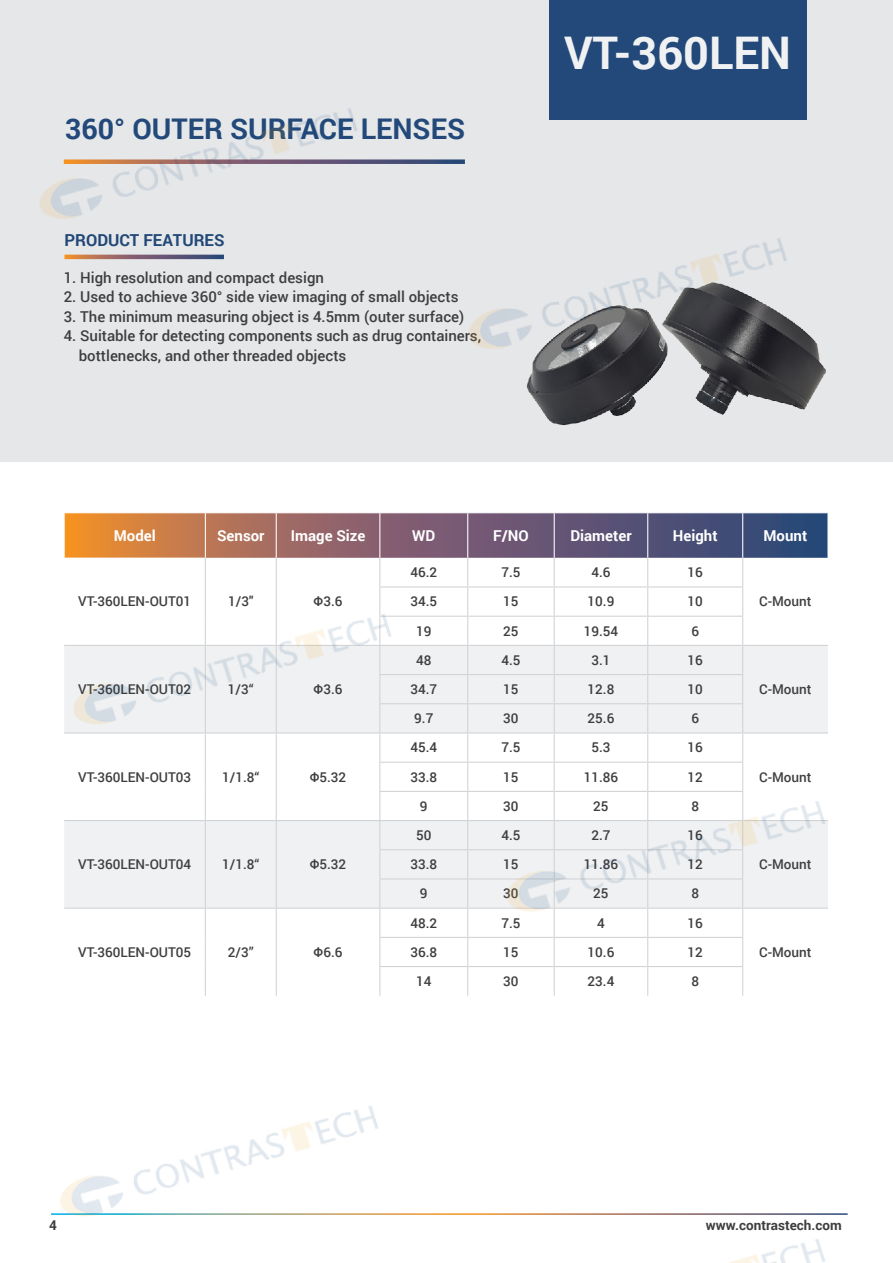
<style>
.page{position:relative;width:893px;height:1263px;background:#fff}
.page>*{position:absolute;margin:0;border:0;box-sizing:border-box;transform-origin:0 0}
.t1{font:700 45px "Roboto";color:#f0f1f2}
.t2{font:700 28.5px "Roboto";color:#224979}
.t3{font:700 16.5px "Roboto";color:#214877}
.t4{font:500 15px/19.5px "Roboto";color:#3e3e3f}
.t5{font:700 15px "Roboto";color:#fff}
.t6{font:500 13.5px "Roboto";color:#3e3e3f}
.t7{font:700 13.5px "Roboto";color:#3e3e3f}
</style>
<div class="page">
<img style="left:0;top:0;width:893px;height:1263px">
<h2 class="t2" style="left:65px;top:109px;width:401px">360° OUTER SURFACE LENSES</h2>
<p class="t3" style="left:64px;top:228px;width:162px">PRODUCT FEATURES</p>
<p class="t4" style="left:64px;top:267px;width:262px">1. High resolution and compact design</p>
<p class="t4" style="left:64px;top:287px;width:396px">2. Used to achieve 360° side view imaging of small objects</p>
<p class="t4" style="left:64px;top:306px;width:402px">3. The minimum measuring object is 4.5mm (outer surface)</p>
<p class="t4" style="left:79px;top:326px;width:404px;text-indent:-15px">4. Suitable for detecting components such as drug containers, bottlenecks, and other threaded objects</p>
<h1 class="t1" style="left:564px;top:21px;width:229px">VT-360LEN</h1>
<p class="t5" style="left:114px;top:525px;width:43px">Model</p>
<p class="t5" style="left:217px;top:525px;width:49px">Sensor</p>
<p class="t5" style="left:291px;top:525px;width:76px">Image Size</p>
<p class="t5" style="left:412px;top:525px;width:25px">WD</p>
<p class="t5" style="left:493px;top:525px;width:37px">F/NO</p>
<p class="t5" style="left:570px;top:525px;width:63px">Diameter</p>
<p class="t5" style="left:673px;top:525px;width:46px">Height</p>
<p class="t5" style="left:763px;top:525px;width:45px">Mount</p>
<p class="t6" style="left:78px;top:592px;width:114px">VT-360LEN-OUT01</p>
<p class="t6" style="left:228px;top:592px;width:27px">1/3"</p>
<p class="t6" style="left:314px;top:592px;width:30px">Φ3.6</p>
<p class="t6" style="left:78px;top:680px;width:114px">VT-360LEN-OUT02</p>
<p class="t6" style="left:228px;top:680px;width:27px">1/3“</p>
<p class="t6" style="left:314px;top:680px;width:30px">Φ3.6</p>
<p class="t6" style="left:78px;top:767px;width:114px">VT-360LEN-OUT03</p>
<p class="t6" style="left:222px;top:767px;width:39px">1/1.8“</p>
<p class="t6" style="left:310px;top:767px;width:38px">Φ5.32</p>
<p class="t6" style="left:78px;top:855px;width:114px">VT-360LEN-OUT04</p>
<p class="t6" style="left:222px;top:855px;width:39px">1/1.8“</p>
<p class="t6" style="left:310px;top:855px;width:38px">Φ5.32</p>
<p class="t6" style="left:78px;top:942px;width:114px">VT-360LEN-OUT05</p>
<p class="t6" style="left:228px;top:942px;width:27px">2/3”</p>
<p class="t6" style="left:314px;top:942px;width:30px">Φ6.6</p>
<p class="t6" style="left:410px;top:563px;width:28px">46.2</p>
<p class="t6" style="left:501px;top:563px;width:21px">7.5</p>
<p class="t6" style="left:591px;top:563px;width:21px">4.6</p>
<p class="t6" style="left:688px;top:563px;width:17px">16</p>
<p class="t6" style="left:410px;top:592px;width:28px">34.5</p>
<p class="t6" style="left:503px;top:592px;width:17px">15</p>
<p class="t6" style="left:588px;top:592px;width:28px">10.9</p>
<p class="t6" style="left:688px;top:592px;width:17px">10</p>
<p class="t6" style="left:759px;top:592px;width:54px">C-Mount</p>
<p class="t6" style="left:416px;top:621px;width:17px">19</p>
<p class="t6" style="left:503px;top:621px;width:17px">25</p>
<p class="t6" style="left:584px;top:621px;width:36px">19.54</p>
<p class="t6" style="left:691px;top:621px;width:9px">6</p>
<p class="t6" style="left:416px;top:650px;width:17px">48</p>
<p class="t6" style="left:501px;top:650px;width:21px">4.5</p>
<p class="t6" style="left:591px;top:650px;width:21px">3.1</p>
<p class="t6" style="left:688px;top:650px;width:17px">16</p>
<p class="t6" style="left:410px;top:680px;width:28px">34.7</p>
<p class="t6" style="left:503px;top:680px;width:17px">15</p>
<p class="t6" style="left:588px;top:680px;width:28px">12.8</p>
<p class="t6" style="left:688px;top:680px;width:17px">10</p>
<p class="t6" style="left:759px;top:680px;width:54px">C-Mount</p>
<p class="t6" style="left:414px;top:709px;width:21px">9.7</p>
<p class="t6" style="left:503px;top:709px;width:17px">30</p>
<p class="t6" style="left:588px;top:709px;width:28px">25.6</p>
<p class="t6" style="left:691px;top:709px;width:9px">6</p>
<p class="t6" style="left:410px;top:738px;width:28px">45.4</p>
<p class="t6" style="left:501px;top:738px;width:21px">7.5</p>
<p class="t6" style="left:591px;top:738px;width:21px">5.3</p>
<p class="t6" style="left:688px;top:738px;width:17px">16</p>
<p class="t6" style="left:410px;top:767px;width:28px">33.8</p>
<p class="t6" style="left:503px;top:767px;width:17px">15</p>
<p class="t6" style="left:584px;top:767px;width:36px">11.86</p>
<p class="t6" style="left:688px;top:767px;width:17px">12</p>
<p class="t6" style="left:759px;top:767px;width:54px">C-Mount</p>
<p class="t6" style="left:420px;top:796px;width:9px">9</p>
<p class="t6" style="left:503px;top:796px;width:17px">30</p>
<p class="t6" style="left:593px;top:796px;width:17px">25</p>
<p class="t6" style="left:691px;top:796px;width:9px">8</p>
<p class="t6" style="left:416px;top:826px;width:17px">50</p>
<p class="t6" style="left:501px;top:826px;width:21px">4.5</p>
<p class="t6" style="left:591px;top:826px;width:21px">2.7</p>
<p class="t6" style="left:688px;top:826px;width:17px">16</p>
<p class="t6" style="left:410px;top:855px;width:28px">33.8</p>
<p class="t6" style="left:503px;top:855px;width:17px">15</p>
<p class="t6" style="left:584px;top:855px;width:36px">11.86</p>
<p class="t6" style="left:688px;top:855px;width:17px">12</p>
<p class="t6" style="left:759px;top:855px;width:54px">C-Mount</p>
<p class="t6" style="left:420px;top:884px;width:9px">9</p>
<p class="t6" style="left:503px;top:884px;width:17px">30</p>
<p class="t6" style="left:593px;top:884px;width:17px">25</p>
<p class="t6" style="left:691px;top:884px;width:9px">8</p>
<p class="t6" style="left:410px;top:913px;width:28px">48.2</p>
<p class="t6" style="left:501px;top:913px;width:21px">7.5</p>
<p class="t6" style="left:597px;top:913px;width:9px">4</p>
<p class="t6" style="left:688px;top:913px;width:17px">16</p>
<p class="t6" style="left:410px;top:942px;width:28px">36.8</p>
<p class="t6" style="left:503px;top:942px;width:17px">15</p>
<p class="t6" style="left:588px;top:942px;width:28px">10.6</p>
<p class="t6" style="left:688px;top:942px;width:17px">12</p>
<p class="t6" style="left:759px;top:942px;width:54px">C-Mount</p>
<p class="t6" style="left:416px;top:972px;width:17px">14</p>
<p class="t6" style="left:503px;top:972px;width:17px">30</p>
<p class="t6" style="left:588px;top:972px;width:28px">23.4</p>
<p class="t6" style="left:691px;top:972px;width:9px">8</p>
<p class="t7" style="left:49px;top:1215px;width:9px">4</p>
<p class="t7" style="left:706px;top:1215px;width:137px">www.contrastech.com</p>
</div>
